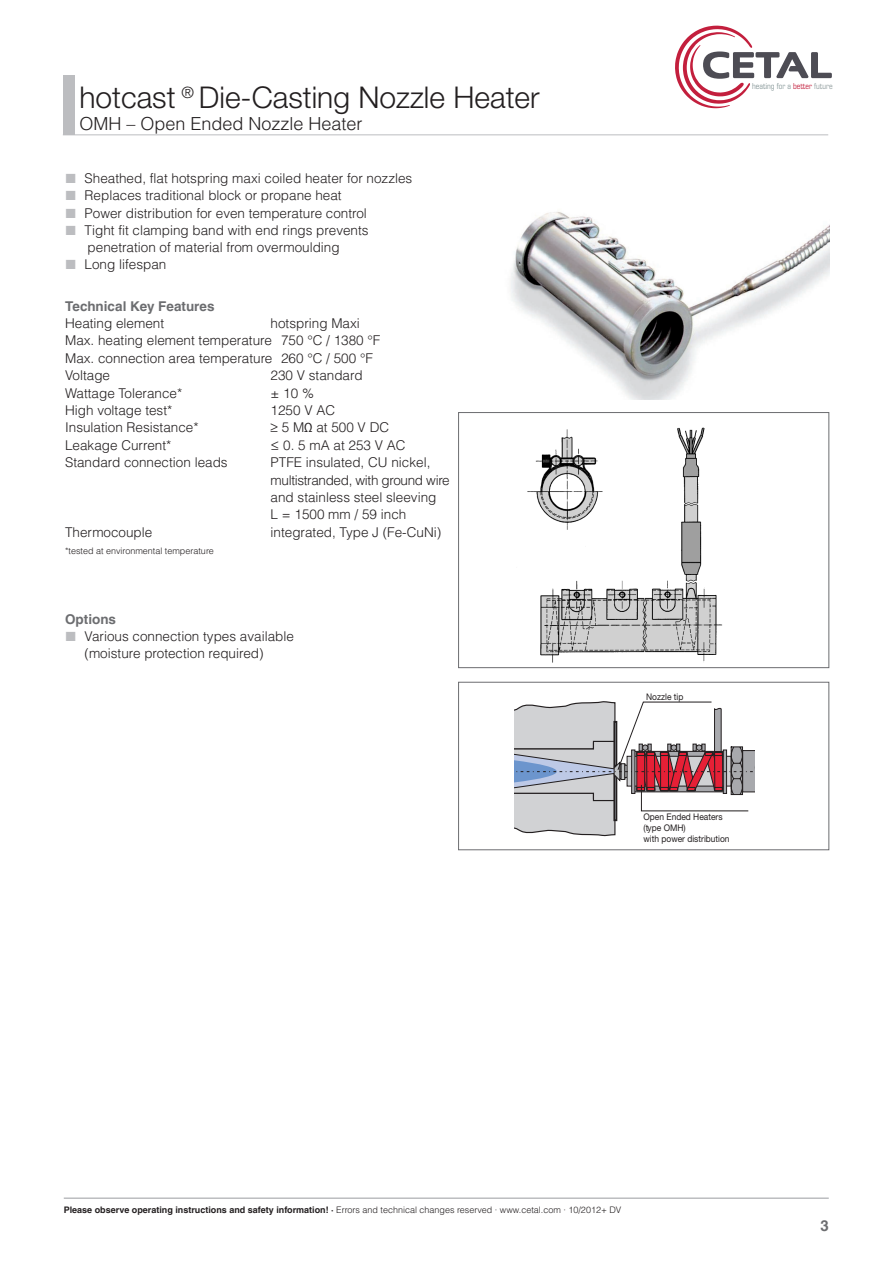
<style>
.page{position:relative;width:893px;height:1263px;background:#fff}
.page>*{position:absolute;margin:0;border:0;box-sizing:border-box;transform-origin:0 0}
.t1{font:300 30px "Helvetica Neue";color:#231f20}
.t2{font:300 18px "Helvetica LT Pro";color:#231f20}
.t3{font:700 15px "Helvetica LT Pro";color:#6c6d70}
.t4{font:300 13.5px "Helvetica LT Pro";color:#231f20}
.t5{font:300 13.5px "Helvetica LT Pro";letter-spacing:-.025em;color:#231f20}
.t6{font:700 13.5px "Helvetica LT Pro";color:#6c6d70}
.t7{font:9.15px/10.9px "Helvetica Neue";color:#231f20;scale:.92 1}
.t8{font:300 9px "Helvetica LT Pro";color:#231f20}
.t9{font:condensed 8.25px "Eurostile LT Pro";color:#859697;scale:.95 1}
.s1{font-family:"European Pi Three";font-weight:400;color:#bcbdc0}
.s2{color:#c31f3d}
.s3{color:#909c9d}
.s4{font-weight:700}
</style>
<div class="page">
<svg style="left:675px;top:26px;width:157px;height:82px"></svg>
<div style="left:63px;top:76px;width:11px;height:59px;background:#bcbdc0"></div>
<hr style="left:63px;top:134px;width:765px;height:1px;background:#bcbdc0">
<img style="left:510px;top:212px;width:320px;height:187px">
<img style="left:527px;top:427px;width:195px;height:236px">
<div style="left:458px;top:412px;width:371px;height:256px;border:1px solid #6c6d70"></div>
<svg style="left:514px;top:701px;width:241px;height:135px"></svg>
<div style="left:458px;top:682px;width:371px;height:168px;border:1px solid #6c6d70"></div>
<hr style="left:64px;top:1197px;width:765px;height:2px;background:#bcbdc0">
<p class="t1" style="left:79px;top:73px;width:462px">hotcast <sup>®</sup> Die-Casting Nozzle Heater</p>
<p class="t2" style="left:79px;top:112px;width:285px">OMH – Open Ended Nozzle Heater</p>
<p class="t4" style="left:65px;top:170px;width:349px"><span class="s1">L</span> Sheathed, flat hotspring maxi coiled heater for nozzles</p>
<p class="t4" style="left:65px;top:187px;width:278px"><span class="s1">L</span> Replaces traditional block or propane heat</p>
<p class="t4" style="left:65px;top:205px;width:303px"><span class="s1">L</span> Power distribution for even temperature control</p>
<p class="t4" style="left:65px;top:222px;width:305px"><span class="s1">L</span> Tight fit clamping band with end rings prevents</p>
<p class="t4" style="left:88px;top:238px;width:254px">penetration of material from overmoulding</p>
<p class="t4" style="left:65px;top:256px;width:103px"><span class="s1">L</span> Long lifespan</p>
<p class="t6" style="left:65px;top:297px;width:151px">Technical Key Features</p>
<p class="t4" style="left:65px;top:315px;width:101px">Heating element</p>
<p class="t4" style="left:271px;top:315px;width:91px">hotspring Maxi</p>
<p class="t4" style="left:65px;top:332px;width:317px">Max. heating element temperature 750 °C / 1380 °F</p>
<p class="t4" style="left:65px;top:349px;width:309px">Max. connection area temperature 260 °C / 500 °F</p>
<p class="t4" style="left:65px;top:367px;width:47px">Voltage</p>
<p class="t4" style="left:271px;top:367px;width:94px">230 V standard</p>
<p class="t4" style="left:65px;top:384px;width:119px">Wattage Tolerance*</p>
<p class="t4" style="left:271px;top:384px;width:45px">± 10 %</p>
<p class="t4" style="left:65px;top:402px;width:109px">High voltage test*</p>
<p class="t4" style="left:271px;top:402px;width:66px">1250 V AC</p>
<p class="t4" style="left:65px;top:419px;width:135px">Insulation Resistance*</p>
<p class="t4" style="left:271px;top:419px;width:120px">≥ 5 MΩ at 500 V DC</p>
<p class="t4" style="left:65px;top:436px;width:108px">Leakage Current*</p>
<p class="t4" style="left:271px;top:436px;width:136px">≤ 0. 5 mA at 253 V AC</p>
<p class="t4" style="left:65px;top:454px;width:164px">Standard connection leads</p>
<p class="t4" style="left:271px;top:454px;width:161px">PTFE insulated, CU nickel,</p>
<p class="t5" style="left:271px;top:471px;width:181px">multistranded, with ground wire</p>
<p class="t4" style="left:271px;top:489px;width:167px">and stainless steel sleeving</p>
<p class="t4" style="left:271px;top:506px;width:137px">L = 1500 mm / 59 inch</p>
<p class="t4" style="left:65px;top:523px;width:89px">Thermocouple</p>
<p class="t4" style="left:271px;top:523px;width:172px">integrated, Type J (Fe-CuNi)</p>
<p class="t8" style="left:65px;top:545px;width:150px">*tested at environmental temperature</p>
<p class="t6" style="left:65px;top:611px;width:53px">Options</p>
<p class="t4" style="left:65px;top:628px;width:230px"><span class="s1">L</span> Various connection types available</p>
<p class="t4" style="left:85px;top:644px;width:181px">(moisture protection required)</p>
<p class="t9" style="left:752px;top:81px;width:86px">heating for a <span class="s2">better</span> <span class="s3">future</span></p>
<p class="t7" style="left:646px;top:691px;width:42px">Nozzle tip</p>
<p class="t7" style="left:643px;top:811px;width:95px">Open Ended Heaters (type OMH)<br>with power distribution</p>
<p class="t8" style="left:64px;top:1204px;width:559px"><span class="s4">Please observe operating instructions and safety information! ·</span> Errors and technical changes reserved · www.cetal.com · 10/2012+ DV</p>
<p class="t3" style="left:820px;top:1217px;width:10px">3</p>
</div>
